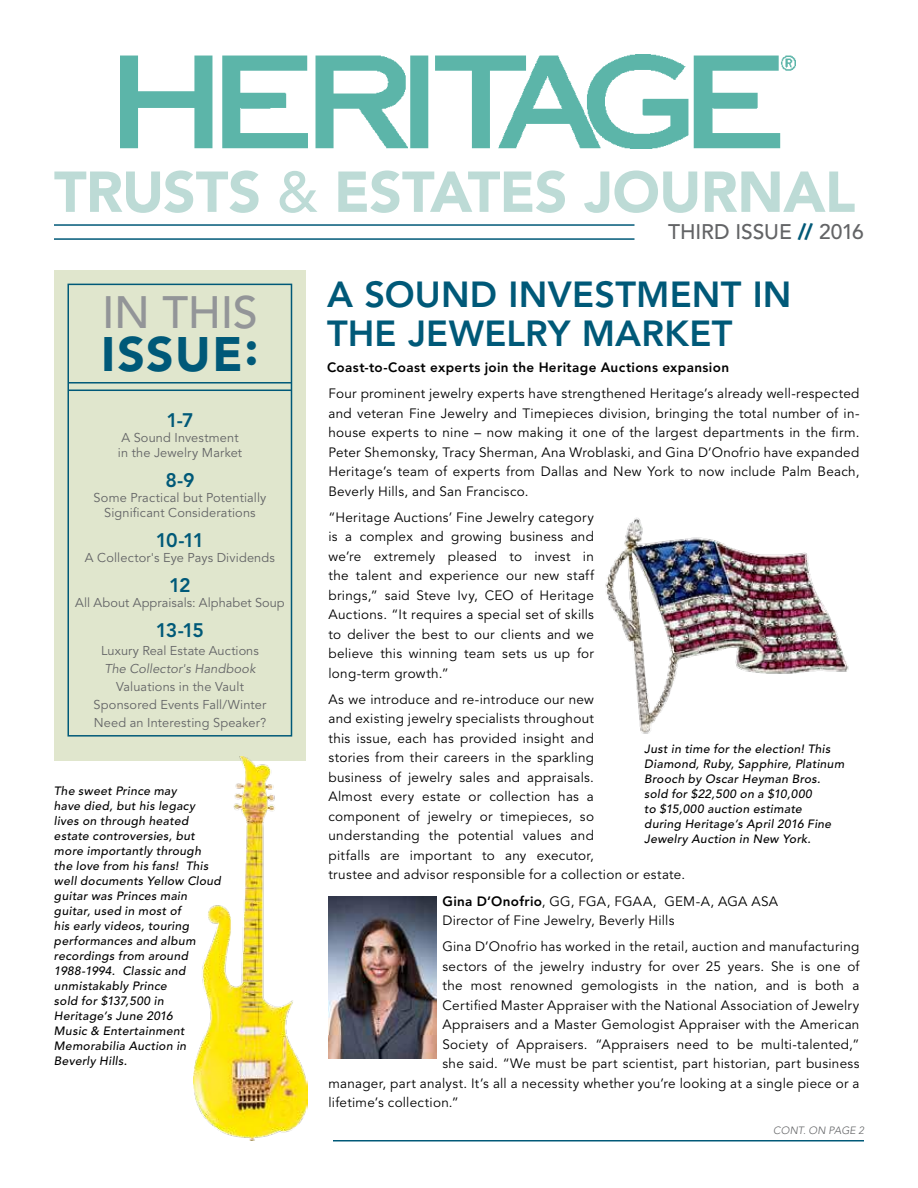
<style>
.page{position:relative;width:918px;height:1188px;background:#fff}
.page>*{position:absolute;margin:0;border:0;box-sizing:border-box;transform-origin:0 0}
.t1{font:900 57px "Avenir LT Std";letter-spacing:-.01em;color:#bddbd6}
.t2{font:900 48px "Avenir LT Std";letter-spacing:.035em;color:#005978}
.t3{font:500 45px "Avenir LT Std";letter-spacing:-.01em;color:#939598}
.t4{font:800 36px/39px "Avenir LT Std";letter-spacing:.005em;color:#005978}
.t5{font:500 21px "Avenir LT Std";letter-spacing:-.005em;color:#636466}
.t6{font:800 19.5px "Avenir LT Std";letter-spacing:-.075em;color:#005978}
.t7{font:13.5px/19.5px "Avenir LT Std";letter-spacing:.02em;color:#000;text-align:justify}
.t8{font:800 13.5px "Avenir LT Std";letter-spacing:.025em;color:#000}
.t9{font:12.75px/15px "Avenir LT Std";letter-spacing:.01em;color:#636466;text-align:center}
.t10{font:italic 12.75px "Avenir LT Std";letter-spacing:.01em;color:#636466}
.t11{font:italic 500 12px/15px "Avenir LT Std";letter-spacing:.03em;color:#000}
.t12{font:italic 300 10.5px "Avenir LT Std";letter-spacing:.005em;color:#636466}
.s1{font-weight:500}
.s2{font-weight:900;color:#005978}
.s3{font-weight:800}
</style>
<div class="page">
<img style="left:121px;top:55px;width:675px;height:94px">
<div style="left:54px;top:270px;width:252px;height:491px;background:#e0e6cd"></div>
<hr style="left:69px;top:382px;width:222px;height:2px;background:#005978">
<hr style="left:69px;top:390px;width:222px;height:1px;background:#005978">
<div style="left:68px;top:284px;width:224px;height:453px;border:2px solid #005978"></div>
<hr style="left:54px;top:224px;width:580px;height:2px;background:#005978">
<hr style="left:54px;top:238px;width:580px;height:2px;background:#005978">
<hr style="left:333px;top:1140px;width:531px;height:2px;background:#005978">
<img style="left:193px;top:756px;width:115px;height:385px">
<img style="left:605px;top:518px;width:244px;height:216px">
<img style="left:328px;top:896px;width:108px;height:162px">
<h1 class="t1" style="left:54px;top:158px;width:803px">TRUSTS <span class="s1">&amp;</span> ESTATES JOURNAL</h1>
<h3 class="t3" style="left:102px;top:286px;width:157px">IN THIS</h3>
<h2 class="t2" style="left:101px;top:325px;width:159px">ISSUE:</h2>
<h3 class="t6" style="left:166px;top:409px;width:29px">1-7</h3>
<p class="t9" style="left:118px;top:430px;width:126px;text-align:left">A Sound Investment in the Jewelry Market</p>
<h3 class="t6" style="left:165px;top:469px;width:31px">8-9</h3>
<p class="t9" style="left:94px;top:490px;width:174px">Some Practical but Potentially<br>Significant Considerations</p>
<h3 class="t6" style="left:156px;top:529px;width:50px">10-11</h3>
<p class="t9" style="left:85px;top:550px;width:192px">A Collector's Eye Pays Dividends</p>
<h3 class="t6" style="left:169px;top:574px;width:23px">12</h3>
<p class="t9" style="left:75px;top:595px;width:211px">All About Appraisals: Alphabet Soup</p>
<h3 class="t6" style="left:156px;top:619px;width:50px">13-15</h3>
<p class="t9" style="left:101px;top:643px;width:159px">Luxury Real Estate Auctions</p>
<p class="t10" style="left:104px;top:661px;width:153px">The Collector's Handbook</p>
<p class="t9" style="left:94px;top:678px;width:174px;line-height:18px">Valuations in the Vault<br>Sponsored Events Fall/Winter<br>Need an Interesting Speaker?</p>
<p class="t11" style="left:54px;top:784px;width:168px">The sweet Prince may<br>have died, but his legacy lives on through heated estate controversies, but more importantly through the love from his fans! This well documents Yellow Cloud guitar was Princes main guitar, used in most of<br>his early videos, touring performances and album recordings from around<br>1988-1994. Classic and unmistakably Prince<br>sold for $137,500 in<br>Heritage’s June 2016<br>Music &amp; Entertainment<br>Memorabilia Auction in<br>Beverly Hills.</p>
<h3 class="t5" style="left:668px;top:220px;width:197px">THIRD ISSUE <span class="s2">//</span> 2016</h3>
<h3 class="t4" style="left:327px;top:275px;width:466px">A SOUND INVESTMENT IN<br>THE JEWELRY MARKET</h3>
<p class="t8" style="left:327px;top:360px;width:404px">Coast-to-Coast experts join the Heritage Auctions expansion</p>
<p class="t7" style="left:328px;top:384px;width:533px">Four prominent jewelry experts have strengthened Heritage’s already well-respected and veteran Fine Jewelry and Timepieces division, bringing the total number of in&shy;house experts to nine – now making it one of the largest departments in the firm.<br>Peter Shemonsky, Tracy Sherman, Ana Wroblaski, and Gina D’Onofrio have expanded Heritage’s team of experts from Dallas and New York to now include Palm Beach, Beverly Hills, and San Francisco.</p>
<p class="t7" style="left:328px;top:508px;width:267px">“Heritage Auctions’ Fine Jewelry category is a complex and growing business and we’re extremely pleased to invest in the talent and experience our new staff brings,” said Steve Ivy, CEO of Heritage Auctions. “It requires a special set of skills to deliver the best to our clients and we believe this winning team sets us up for long-term growth.”</p>
<p class="t7" style="left:328px;top:690px;width:358px;text-align:left">As we introduce and re-introduce our new<br>and existing jewelry specialists throughout<br>this issue, each has provided insight and<br>stories from their careers in the sparkling<br>business of jewelry sales and appraisals.<br>Almost every estate or collection has a<br>component of jewelry or timepieces, so understanding the potential values and<br>pitfalls are important to any executor,<br>trustee and advisor responsible for a collection or estate.</p>
<p class="t7" style="left:442px;top:892px;width:337px"><span class="s3">Gina D’Onofrio</span>, GG, FGA, FGAA, GEM-A, AGA ASA<br>Director of Fine Jewelry, Beverly Hills</p>
<p class="t7" style="left:442px;top:937px;width:418px">Gina D’Onofrio has worked in the retail, auction and manufacturing</p>
<p class="t7" style="left:442px;top:957px;width:419px">sectors of the jewelry industry for over 25 years. She is one of</p>
<p class="t7" style="left:442px;top:976px;width:419px">the most renowned gemologists in the nation, and is both a</p>
<p class="t7" style="left:442px;top:996px;width:418px">Certified Master Appraiser with the National Association of Jewelry</p>
<p class="t7" style="left:442px;top:1015px;width:419px">Appraisers and a Master Gemologist Appraiser with the American</p>
<p class="t7" style="left:442px;top:1035px;width:418px">Society of Appraisers. “Appraisers need to be multi-talented,”</p>
<p class="t7" style="left:442px;top:1054px;width:419px">she said. “We must be part scientist, part historian, part business</p>
<p class="t7" style="left:328px;top:1074px;width:533px">manager, part analyst. It’s all a necessity whether you’re looking at a single piece or a</p>
<p class="t7" style="left:328px;top:1093px;width:132px">lifetime’s collection.”</p>
<p class="t11" style="left:644px;top:742px;width:202px">Just in time for the election! This<br>Diamond, Ruby, Sapphire, Platinum<br>Brooch by Oscar Heyman Bros. sold for $22,500 on a $10,000<br>to $15,000 auction estimate<br>during Heritage’s April 2016 Fine<br>Jewelry Auction in New York.</p>
<p class="t12" style="left:773px;top:1124px;width:92px">CONT. ON PAGE 2</p>
</div>
